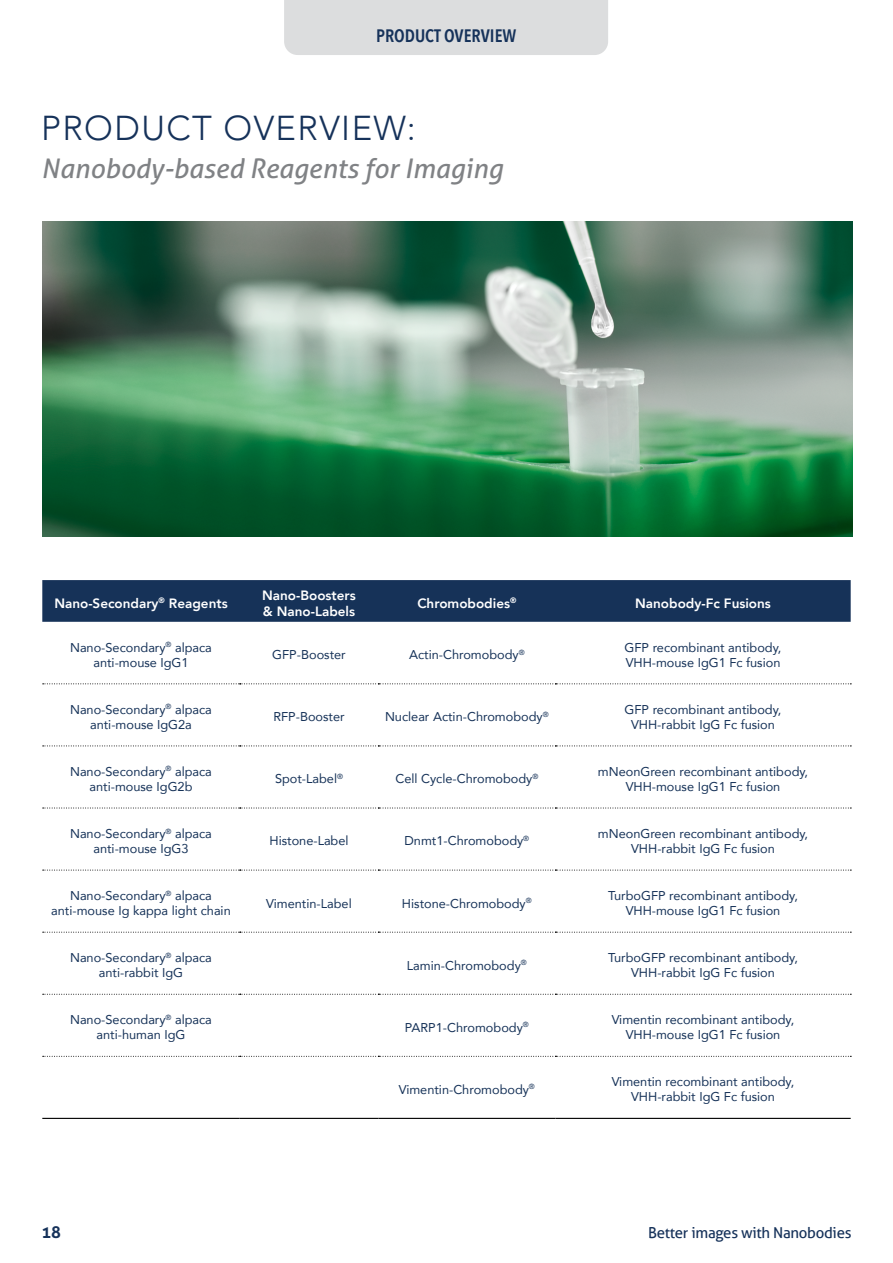
<style>
.page{position:relative;width:893px;height:1263px;background:#fff}
.page>*{position:absolute;margin:0;border:0;box-sizing:border-box;transform-origin:0 0}
.t1{font:300 34.5px "Avenir";letter-spacing:.04em;color:#16325a}
.t2{font:italic 27px "Aller";color:#808285}
.t3{font:600 18px "Avenir Next Condensed";color:#16325a}
.t4{font:700 16.5px "Aller";color:#16325a}
.t5{font:15px "Aller";letter-spacing:-.02em;color:#16325a}
.t6{font:800 13.5px/16.2px "Avenir";color:#fff}
.t7{font:12.75px/15.3px "Avenir";color:#163258;text-align:center}
</style>
<div class="page">
<div style="left:42px;top:580px;width:809px;height:42px;background:#163258"></div>
<svg style="left:43px;top:683px;width:808px;height:1px"></svg>
<svg style="left:43px;top:745px;width:808px;height:1px"></svg>
<svg style="left:43px;top:808px;width:808px;height:1px"></svg>
<svg style="left:43px;top:870px;width:808px;height:1px"></svg>
<svg style="left:43px;top:932px;width:808px;height:1px"></svg>
<svg style="left:43px;top:994px;width:808px;height:1px"></svg>
<svg style="left:43px;top:1056px;width:808px;height:1px"></svg>
<hr style="left:42px;top:1118px;width:198px;height:1px;background:#000">
<hr style="left:240px;top:1118px;width:138px;height:1px;background:#000">
<hr style="left:378px;top:1118px;width:177px;height:1px;background:#000">
<hr style="left:555px;top:1118px;width:296px;height:1px;background:#000">
<img style="left:42px;top:222px;width:810px;height:314px">
<div style="left:284px;top:0;width:324px;height:55px;background:#dcddde"></div>
<h3 class="t3" style="left:376px;top:20px;width:142px">PRODUCT OVERVIEW</h3>
<h1 class="t1" style="left:41px;top:108px;width:376px">PRODUCT OVERVIEW:</h1>
<h2 class="t2" style="left:41px;top:151px;width:463px">Nanobody-based Reagents for Imaging</h2>
<p class="t6" style="left:54px;top:595px;width:175px">Nano-Secondary<sup>®</sup> Reagents</p>
<p class="t6" style="left:262px;top:587px;width:95px">Nano-Boosters &amp; Nano-Labels</p>
<p class="t6" style="left:417px;top:595px;width:101px">Chromobodies<sup>®</sup></p>
<p class="t6" style="left:635px;top:595px;width:137px">Nanobody-Fc Fusions</p>
<p class="t7" style="left:70px;top:639px;width:143px">Nano-Secondary<sup>®</sup> alpaca anti-mouse IgG1</p>
<p class="t7" style="left:272px;top:647px;width:75px">GFP-Booster</p>
<p class="t7" style="left:409px;top:647px;width:117px">Actin-Chromobody<sup>®</sup></p>
<p class="t7" style="left:625px;top:639px;width:158px;text-align:left">GFP recombinant antibody,<br>VHH-mouse IgG1 Fc fusion</p>
<p class="t7" style="left:70px;top:701px;width:143px">Nano-Secondary<sup>®</sup> alpaca anti-mouse IgG2a</p>
<p class="t7" style="left:273px;top:709px;width:73px">RFP-Booster</p>
<p class="t7" style="left:385px;top:709px;width:165px">Nuclear Actin-Chromobody<sup>®</sup></p>
<p class="t7" style="left:625px;top:701px;width:158px">GFP recombinant antibody,<br>VHH-rabbit IgG Fc fusion</p>
<p class="t7" style="left:70px;top:763px;width:143px">Nano-Secondary<sup>®</sup> alpaca anti-mouse IgG2b</p>
<p class="t7" style="left:275px;top:771px;width:70px">Spot-Label<sup>®</sup></p>
<p class="t7" style="left:395px;top:771px;width:144px">Cell Cycle-Chromobody<sup>®</sup></p>
<p class="t7" style="left:598px;top:763px;width:212px">mNeonGreen recombinant antibody,<br>VHH-mouse IgG1 Fc fusion</p>
<p class="t7" style="left:70px;top:825px;width:143px">Nano-Secondary<sup>®</sup> alpaca anti-mouse IgG3</p>
<p class="t7" style="left:269px;top:833px;width:81px">Histone-Label</p>
<p class="t7" style="left:404px;top:833px;width:126px">Dnmt1-Chromobody<sup>®</sup></p>
<p class="t7" style="left:598px;top:825px;width:212px">mNeonGreen recombinant antibody,<br>VHH-rabbit IgG Fc fusion</p>
<p class="t7" style="left:51px;top:887px;width:181px">Nano-Secondary<sup>®</sup> alpaca anti-mouse Ig kappa light chain</p>
<p class="t7" style="left:266px;top:895px;width:87px">Vimentin-Label</p>
<p class="t7" style="left:402px;top:895px;width:131px">Histone-Chromobody<sup>®</sup></p>
<p class="t7" style="left:608px;top:887px;width:191px">TurboGFP recombinant antibody,<br>VHH-mouse IgG1 Fc fusion</p>
<p class="t7" style="left:70px;top:949px;width:143px">Nano-Secondary<sup>®</sup> alpaca anti-rabbit IgG</p>
<p class="t7" style="left:407px;top:957px;width:121px">Lamin-Chromobody<sup>®</sup></p>
<p class="t7" style="left:608px;top:949px;width:191px">TurboGFP recombinant antibody,<br>VHH-rabbit IgG Fc fusion</p>
<p class="t7" style="left:70px;top:1011px;width:143px">Nano-Secondary<sup>®</sup> alpaca anti-human IgG</p>
<p class="t7" style="left:405px;top:1019px;width:125px">PARP1-Chromobody<sup>®</sup></p>
<p class="t7" style="left:612px;top:1011px;width:184px">Vimentin recombinant antibody,<br>VHH-mouse IgG1 Fc fusion</p>
<p class="t7" style="left:399px;top:1081px;width:138px">Vimentin-Chromobody<sup>®</sup></p>
<p class="t7" style="left:612px;top:1073px;width:184px">Vimentin recombinant antibody,<br>VHH-rabbit IgG Fc fusion</p>
<p class="t4" style="left:41px;top:1222px;width:21px">18</p>
<p class="t5" style="left:648px;top:1223px;width:205px">Better images with Nanobodies</p>
</div>
